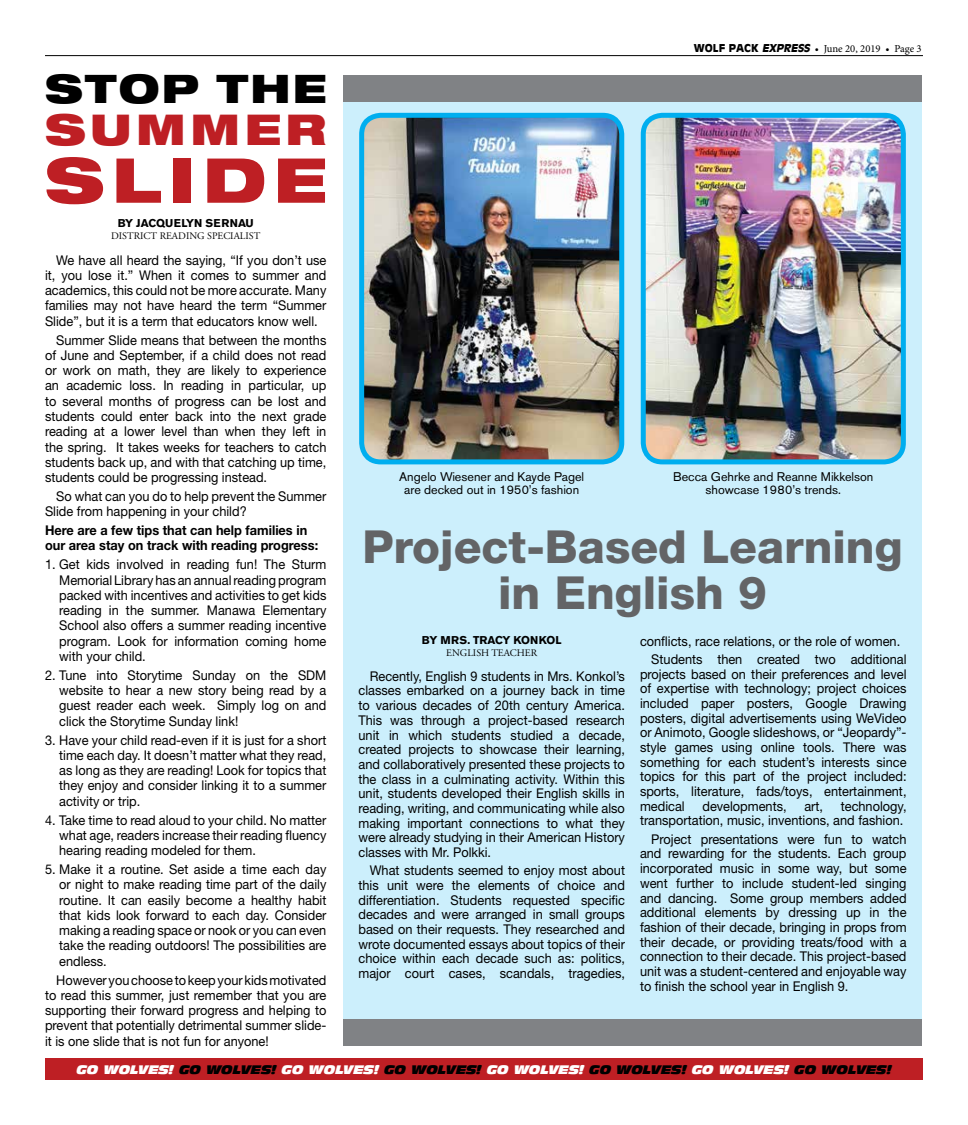
<style>
.page{position:relative;width:968px;height:1125px;background:#fff}
.page>*{position:absolute;margin:0;border:0;box-sizing:border-box;transform-origin:0 0}
.t1{font:900 expanded 61.88px "Helvetica Neue LT Std";letter-spacing:.125em;color:#be1f24}
.t2{font:800 45.62px/46.2px "Helvetica Neue LT Std";color:#636466;text-align:center}
.t3{font:900 expanded 42.5px "Helvetica Neue LT Std";letter-spacing:.11em;color:#be1f24}
.t4{font:900 expanded 39.38px "Helvetica Neue LT Std";letter-spacing:.055em;color:#000}
.t5{font:13.5px/15.2px "Helvetica Neue LT Std";color:#000;text-align:justify;scale:.95 1}
.t6{font:700 13.5px/15.2px "Helvetica Neue LT Std";color:#000;scale:.95 1}
.t7{font:12.5px/13.8px "Akzidenz Grotesk BE";color:#000;text-align:center}
.t8{font:italic 12.12px "Antique Olive Nord";letter-spacing:-.005em;color:#fff}
.t9{font:700 11.25px "Akzidenz Grotesk BE";color:#000}
.t10{font:10.62px "Minion Pro";color:#000}
.t11{font:10px "Adobe Garamond";color:#000}
.s1{font-family:"Antique Olive";font-weight:700}
.s2{font-family:"Antique Olive";font-weight:700;font-style:italic}
.s3{color:#000}
</style>
<div class="page">
<div style="left:45px;top:1059px;width:878px;height:21px;background:#be1f24"></div>
<hr style="left:45px;top:55px;width:877px;height:1px;background:#000">
<div style="left:343px;top:76px;width:578px;height:970px;background:#cceffc"></div>
<img style="left:365px;top:115px;width:255px;height:347px">
<div style="left:359px;top:113px;width:265px;height:351px;border:5px solid #00aeef;border-radius:19px"></div>
<img style="left:646px;top:115px;width:257px;height:347px">
<div style="left:640px;top:113px;width:265px;height:351px;border:5px solid #00aeef;border-radius:19px"></div>
<div style="left:343px;top:75px;width:578px;height:27px;background:#808285"></div>
<div style="left:343px;top:1019px;width:578px;height:27px;background:#808285"></div>
<h3 class="t4" style="left:45px;top:63px;width:283px">STOP THE</h3>
<h3 class="t3" style="left:45px;top:102px;width:283px">SUMMER</h3>
<h1 class="t1" style="left:45px;top:140px;width:283px">SLIDE</h1>
<p class="t9" style="left:118px;top:217px;width:137px">BY JACQUELYN SERNAU</p>
<p class="t11" style="left:111px;top:230px;width:151px">DISTRICT READING SPECIALIST</p>
<p class="t5" style="left:45px;top:252px;width:298px;text-indent:11px">We have all heard the saying, “If you don’t use it, you lose it.” When it comes to summer and academics, this could not be more accurate. Many families may not have heard the term “Summer Slide”, but it is a term that educators know well.</p>
<p class="t5" style="left:45px;top:332px;width:298px;text-indent:11px">Summer Slide means that between the months of June and September, if a child does not read or work on math, they are likely to experience an academic loss. In reading in particular, up to several months of progress can be lost and students could enter back into the next grade reading at a lower level than when they left in the spring. It takes weeks for teachers to catch students back up, and with that catching up time, students could be progressing instead.</p>
<p class="t5" style="left:45px;top:488px;width:298px;text-indent:11px">So what can you do to help prevent the Summer<br>Slide from happening in your child?</p>
<p class="t6" style="left:45px;top:522px;width:289px">Here are a few tips that can help families in our area stay on track with reading progress:</p>
<p class="t5" style="left:59px;top:557px;width:283px;text-indent:-14px">1. Get kids involved in reading fun! The Sturm Memorial Library has an annual reading program packed with incentives and activities to get kids reading in the summer. Manawa Elementary School also offers a summer reading incentive program. Look for information coming home with your child.</p>
<p class="t5" style="left:59px;top:667px;width:283px;text-indent:-14px">2. Tune into Storytime Sunday on the SDM website to hear a new story being read by a guest reader each week. Simply log on and click the Storytime Sunday link!</p>
<p class="t5" style="left:59px;top:732px;width:283px;text-indent:-14px">3. Have your child read-even if it is just for a short time each day. It doesn’t matter what they read, as long as they are reading! Look for topics that they enjoy and consider linking it to a summer activity or trip.</p>
<p class="t5" style="left:59px;top:812px;width:283px;text-indent:-14px">4. Take time to read aloud to your child. No matter what age, readers increase their reading fluency hearing reading modeled for them.</p>
<p class="t5" style="left:59px;top:861px;width:283px;text-indent:-14px">5. Make it a routine. Set aside a time each day or night to make reading time part of the daily routine. It can easily become a healthy habit that kids look forward to each day. Consider making a reading space or nook or you can even take the reading outdoors! The possibilities are endless.</p>
<p class="t5" style="left:45px;top:972px;width:298px;text-indent:11px">However you choose to keep your kids motivated to read this summer, just remember that you are supporting their forward progress and helping to prevent that potentially detrimental summer slide&shy;it is one slide that is not fun for anyone!</p>
<p class="t10" style="left:693px;top:42px;width:229px"><span class="s1">WOLF PACK</span> <span class="s2">EXPRESS</span> • June 20, 2019 • Page 3</p>
<p class="t7" style="left:399px;top:469px;width:186px">Angelo Wiesener and Kayde Pagel are decked out in 1950’s fashion</p>
<p class="t7" style="left:673px;top:469px;width:202px">Becca Gehrke and Reanne Mikkelson showcase 1980’s trends.</p>
<h2 class="t2" style="left:362px;top:524px;width:541px">Project-Based Learning in English 9</h2>
<p class="t9" style="left:422px;top:634px;width:141px">BY MRS. TRACY KONKOL</p>
<p class="t11" style="left:446px;top:647px;width:92px">ENGLISH TEACHER</p>
<p class="t5" style="left:358px;top:668px;width:282px;line-height:14.6px;text-indent:11px">Recently, English 9 students in Mrs. Konkol’s classes embarked on a journey back in time to various decades of 20th century America.<br>This was through a project-based research unit in which students studied a decade, created projects to showcase their learning, and collaboratively presented these projects to the class in a culminating activity. Within this unit, students developed their English skills in reading, writing, and communicating while also making important connections to what they were already studying in their American History classes with Mr. Polkki.</p>
<p class="t5" style="left:358px;top:863px;width:282px;line-height:14.6px;text-indent:11px">What students seemed to enjoy most about this unit were the elements of choice and differentiation. Students requested specific decades and were arranged in small groups based on their requests. They researched and wrote documented essays about topics of their choice within each decade such as: politics, major court cases, scandals, tragedies,</p>
<p class="t5" style="left:651px;top:632px;width:270px;line-height:18.2px;text-indent:-11px">conflicts, race relations, or the role of women.<br>Students then created two additional</p>
<p class="t5" style="left:640px;top:666px;width:282px;line-height:14.6px">projects based on their preferences and level of expertise with technology; project choices included paper posters, Google Drawing posters, digital advertisements using WeVideo or Animoto, Google slideshows, or “Jeopardy”- style games using online tools. There was something for each student’s interests since topics for this part of the project included: sports, literature, fads/toys, entertainment, medical</p>
<p class="t5" style="left:640px;top:799px;width:282px;line-height:14.6px;text-align:right">technology,<br>transportation, music, inventions, and fashion.</p>
<p class="t5" style="left:640px;top:831px;width:282px;line-height:14.6px;text-indent:11px">Project presentations were fun to watch and rewarding for the students. Each group incorporated music in some way, but some went further to include student-led singing and dancing. Some group members added additional elements by dressing up in the fashion of their decade, bringing in props from their decade, or providing treats/food with a connection to their decade. This project-based unit was a student-centered and enjoyable way to finish the school year in English 9.</p>
<p class="t5" style="left:702px;top:798px;width:90px">developments,</p>
<p class="t5" style="left:804px;top:798px;width:21px">art,</p>
<p class="t8" style="left:76px;top:1062px;width:816px">GO WOLVES! <span class="s3">GO WOLVES!</span> GO WOLVES! <span class="s3">GO WOLVES!</span> GO WOLVES! <span class="s3">GO WOLVES!</span> GO WOLVES! <span class="s3">GO WOLVES!</span></p>
</div>
